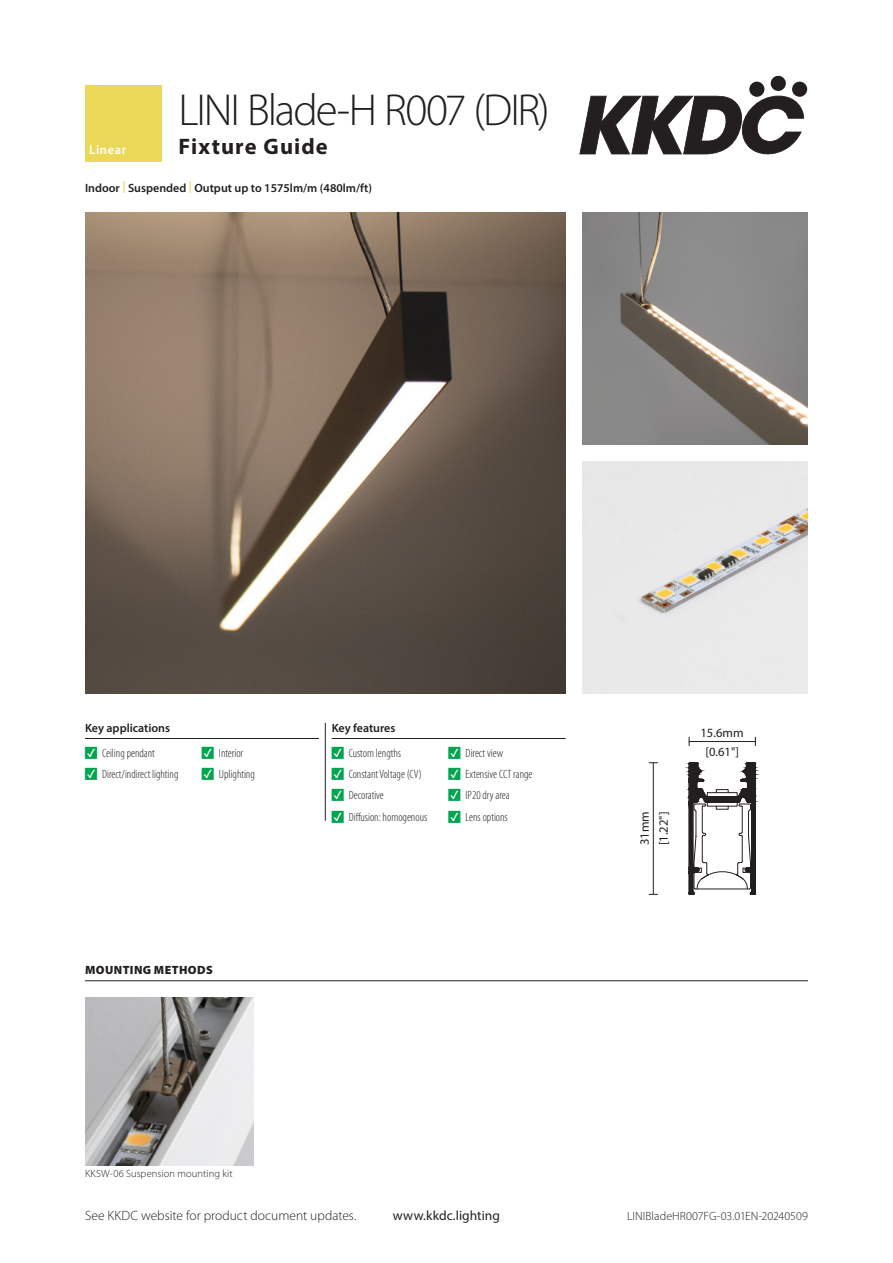
<style>
.page{position:relative;width:893px;height:1263px;background:#fff}
.page>*{position:absolute;margin:0;border:0;box-sizing:border-box;transform-origin:0 0}
.t1{font:300 45px "Myriad Pro";letter-spacing:-.045em;color:#231f20}
.t2{font:700 22.5px "Myriad Pro";letter-spacing:.05em;color:#231f20}
.t3{font:300 13.5px "Myriad Pro";color:#231f20}
.t4{font:13.5px "Myriad Pro";letter-spacing:.005em;color:#231f20}
.t5{font:600 12.75px "Myriad Pro";letter-spacing:.04em;color:#fff}
.t6{font:12.6px/18.8px "Myriad Pro";color:#231f20}
.t7{font:300 condensed 12px "Myriad Pro";color:#231f20}
.summary_points{font:600 12px "Myriad Pro";color:#231f20}
.t8{font:300 12px "Myriad Pro";color:#231f20}
.Key_headings{font:600 12px "Myriad Pro";color:#231f20}
.mounting_methods_hea{font:900 12px "Myriad Pro";letter-spacing:.035em;color:#231f20}
.mounting_methods_tex{font:300 10.5px "Myriad Pro";letter-spacing:.01em;color:#231f20}
.s1{color:#ebd858}
.s2{color:#00a54f}
</style>
<div class="page">
<svg style="left:579px;top:96px;width:225px;height:58px"></svg>
<svg style="left:749px;top:81px;width:16px;height:16px"></svg>
<div style="left:770px;top:76px;width:16px;height:15px;background:#231f20;border-radius:50%"></div>
<div style="left:792px;top:81px;width:15px;height:16px;background:#231f20;border-radius:50%"></div>
<div style="left:85px;top:85px;width:77px;height:77px;background:#ecd857"></div>
<img style="left:85px;top:213px;width:481px;height:480px">
<img style="left:583px;top:213px;width:225px;height:231px">
<img style="left:583px;top:461px;width:225px;height:232px">
<hr style="left:653px;top:763px;width:1px;height:131px;background:#231f20">
<hr style="left:689px;top:741px;width:66px;height:1px;background:#231f20">
<svg style="left:688px;top:762px;width:68px;height:133px"></svg>
<hr style="left:85px;top:980px;width:723px;height:1px;background:#231f20">
<img style="left:85px;top:997px;width:168px;height:168px">
<hr style="left:325px;top:723px;width:1px;height:98px;background:#231f20">
<hr style="left:85px;top:738px;width:234px;height:1px;background:#231f20">
<hr style="left:332px;top:738px;width:234px;height:1px;background:#231f20">
<h1 class="t1" style="left:179px;top:83px;width:373px">LINI Blade-H R007 (DIR)</h1>
<p class="t5" style="left:89px;top:142px;width:38px">Linear</p>
<h2 class="t2" style="left:179px;top:132px;width:151px">Fixture Guide</h2>
<p class="summary_points" style="left:85px;top:180px;width:288px">Indoor <span class="s1">|</span> Suspended <span class="s1">|</span> Output up to 1575lm/m (480lm/ft)</p>
<p class="Key_headings" style="left:85px;top:720px;width:87px">Key applications</p>
<p class="t7" style="left:85px;top:746px;width:71px"><span class="s2">•</span> Ceiling pendant</p>
<p class="t7" style="left:85px;top:768px;width:95px"><span class="s2">•</span> Direct/indirect lighting</p>
<p class="t7" style="left:202px;top:746px;width:43px"><span class="s2">•</span> Interior</p>
<p class="t7" style="left:202px;top:768px;width:54px"><span class="s2">•</span> Uplighting</p>
<p class="mounting_methods_hea" style="left:85px;top:962px;width:129px">MOUNTING METHODS</p>
<p class="Key_headings" style="left:332px;top:720px;width:65px">Key features</p>
<p class="t7" style="left:332px;top:746px;width:71px"><span class="s2">•</span> Custom lengths</p>
<p class="t7" style="left:332px;top:768px;width:92px"><span class="s2">•</span> Constant Voltage (CV)</p>
<p class="t7" style="left:332px;top:789px;width:54px"><span class="s2">•</span> Decorative</p>
<p class="t7" style="left:332px;top:810px;width:97px"><span class="s2">•</span> Diffusion: homogenous</p>
<p class="t7" style="left:449px;top:746px;width:56px"><span class="s2">•</span> Direct view</p>
<p class="t7" style="left:449px;top:768px;width:85px"><span class="s2">•</span> Extensive CCT range</p>
<p class="t7" style="left:449px;top:789px;width:63px"><span class="s2">•</span> IP20 dry area</p>
<p class="t7" style="left:449px;top:810px;width:61px"><span class="s2">•</span> Lens options</p>
<p class="mounting_methods_tex" style="left:85px;top:1167px;width:149px">KKSW-06 Suspension mounting kit</p>
<p class="t6" style="left:635px;top:845px;width:35px;rotate:-90deg">31mm [1.22"]</p>
<p class="t6" style="left:700px;top:723px;width:45px;text-align:center">15.6mm [0.61"]</p>
<p class="t3" style="left:85px;top:1208px;width:273px">See KKDC website for product document updates.</p>
<p class="t4" style="left:393px;top:1207px;width:109px">www.kkdc.lighting</p>
<p class="t8" style="left:627px;top:1209px;width:182px">LINIBladeHR007FG-03.01EN-20240509</p>
</div>
